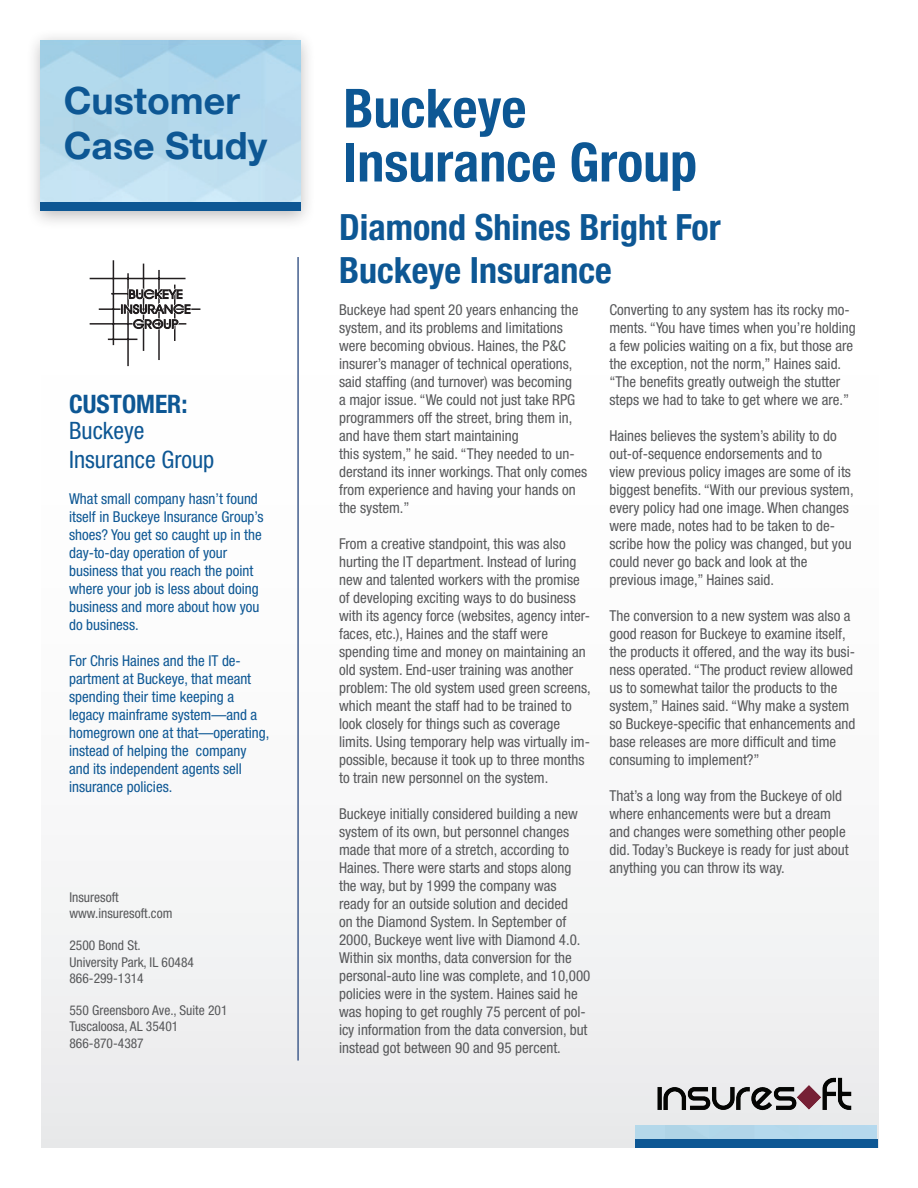
<style>
.page{position:relative;width:918px;height:1188px;background:#fff}
.page>*{position:absolute;margin:0;border:0;box-sizing:border-box;transform-origin:0 0}
.t1{font:700 condensed 54px/54px "Helvetica Neue";color:#0d5794}
.t2{font:700 37.5px/45px "Helvetica Neue";color:#0d5794}
.t3{font:700 condensed 36px/43.2px "Helvetica Neue";color:#0d5794}
.t4{font:700 condensed 25.5px "Helvetica Neue LT Std";color:#0d5794}
.t5{font:condensed 24px/28.8px "Helvetica Neue LT Std";color:#0d5794}
.t6{font:condensed 15px/18px "Helvetica Neue LT Std";color:#57585a}
.t7{font:condensed 15px/18px "Helvetica Neue LT Std";color:#0d5794}
.t8{font:condensed 13.5px/16.2px "Helvetica Neue LT Std";color:#57585a}
</style>
<div class="page">
<div style="left:41px;top:40px;width:837px;height:1107px;background:linear-gradient(to bottom,#fff,#efeff0)"></div>
<div style="left:635px;top:1125px;width:242px;height:14px;background:#b4d8eb"></div>
<img style="left:646px;top:1072px;width:214px;height:51px">
<div style="left:26px;top:29px;width:290px;height:201px;background:#231f20;opacity:.3"></div>
<img style="left:40px;top:40px;width:260px;height:171px">
<hr style="left:297px;top:257px;width:2px;height:804px;background:#445f8e">
<div style="left:40px;top:202px;width:261px;height:8px;background:#0d5794"></div>
<div style="left:635px;top:1139px;width:243px;height:9px;background:#0d5794"></div>
<hr style="left:90px;top:278px;width:96px;height:1px;background:#231f20">
<hr style="left:111px;top:293px;width:52px;height:1px;background:#231f20">
<hr style="left:99px;top:308px;width:101px;height:2px;background:#231f20">
<hr style="left:90px;top:323px;width:96px;height:2px;background:#231f20">
<svg style="left:108px;top:339px;width:29px;height:1px"></svg>
<hr style="left:113px;top:260px;width:1px;height:85px;background:#231f20">
<hr style="left:127px;top:273px;width:2px;height:93px;background:#231f20">
<hr style="left:143px;top:264px;width:1px;height:87px;background:#231f20">
<hr style="left:158px;top:270px;width:2px;height:90px;background:#231f20">
<hr style="left:174px;top:285px;width:2px;height:56px;background:#231f20">
<svg style="left:120px;top:273px;width:72px;height:58px"></svg>
<h2 class="t2" style="left:64px;top:79px;width:205px">Customer<br>Case Study</h2>
<h1 class="t1" style="left:343px;top:78px;width:355px">Buckeye<br>Insurance Group</h1>
<h3 class="t3" style="left:339px;top:203px;width:383px">Diamond Shines Bright For<br>Buckeye Insurance</h3>
<h3 class="t4" style="left:69px;top:389px;width:120px">CUSTOMER:</h3>
<h3 class="t5" style="left:69px;top:416px;width:147px">Buckeye<br>Insurance Group</h3>
<p class="t7" style="left:69px;top:489px;width:196px">What small company hasn’t found itself in Buckeye Insurance Group’s shoes? You get so caught up in the day-to-day operation of your business that you reach the point where your job is less about doing business and more about how you do business.</p>
<p class="t7" style="left:69px;top:651px;width:202px">For Chris Haines and the IT de&shy;partment at Buckeye, that meant spending their time keeping a legacy mainframe system—and a homegrown one at that—operating, instead of helping the company and its independent agents sell insurance policies.</p>
<p class="t8" style="left:69px;top:889px;width:104px">Insuresoft www.insuresoft.com</p>
<p class="t8" style="left:69px;top:937px;width:126px">2500 Bond St.<br>University Park, IL 60484<br>866-299-1314</p>
<p class="t8" style="left:69px;top:1002px;width:160px">550 Greensboro Ave., Suite 201<br>Tuscaloosa, AL 35401<br>866-870-4387</p>
<p class="t6" style="left:339px;top:301px;width:250px">Buckeye had spent 20 years enhancing the system, and its problems and limitations were becoming obvious. Haines, the P&amp;C insurer’s manager of technical operations, said staffing (and turnover) was becoming<br>a major issue. “We could not just take RPG programmers off the street, bring them in, and have them start maintaining<br>this system,” he said. “They needed to un&shy;derstand its inner workings. That only comes from experience and having your hands on the system.”</p>
<p class="t6" style="left:339px;top:535px;width:253px">From a creative standpoint, this was also hurting the IT department. Instead of luring new and talented workers with the promise of developing exciting ways to do business with its agency force (websites, agency inter&shy;faces, etc.), Haines and the staff were spending time and money on maintaining an old system. End-user training was another problem: The old system used green screens, which meant the staff had to be trained to look closely for things such as coverage limits. Using temporary help was virtually im&shy;possible, because it took up to three months to train new personnel on the system.</p>
<p class="t6" style="left:339px;top:805px;width:253px">Buckeye initially considered building a new system of its own, but personnel changes made that more of a stretch, according to Haines. There were starts and stops along the way, but by 1999 the company was ready for an outside solution and decided<br>on the Diamond System. In September of 2000, Buckeye went live with Diamond 4.0.<br>Within six months, data conversion for the personal-auto line was complete, and 10,000 policies were in the system. Haines said he was hoping to get roughly 75 percent of pol&shy;icy information from the data conversion, but instead got between 90 and 95 percent.</p>
<p class="t6" style="left:609px;top:301px;width:248px">Converting to any system has its rocky mo&shy;ments. “You have times when you’re holding a few policies waiting on a fix, but those are the exception, not the norm,” Haines said. “The benefits greatly outweigh the stutter steps we had to take to get where we are.”</p>
<p class="t6" style="left:609px;top:427px;width:246px">Haines believes the system’s ability to do out-of-sequence endorsements and to<br>view previous policy images are some of its biggest benefits. “With our previous system, every policy had one image. When changes were made, notes had to be taken to de&shy;scribe how the policy was changed, but you could never go back and look at the previous image,” Haines said.</p>
<p class="t6" style="left:609px;top:607px;width:247px">The conversion to a new system was also a good reason for Buckeye to examine itself, the products it offered, and the way its busi&shy;ness operated. “The product review allowed us to somewhat tailor the products to the system,” Haines said. “Why make a system so Buckeye-specific that enhancements and base releases are more difficult and time consuming to implement?”</p>
<p class="t6" style="left:609px;top:787px;width:241px">That’s a long way from the Buckeye of old where enhancements were but a dream and changes were something other people did. Today’s Buckeye is ready for just about anything you can throw its way.</p>
</div>
